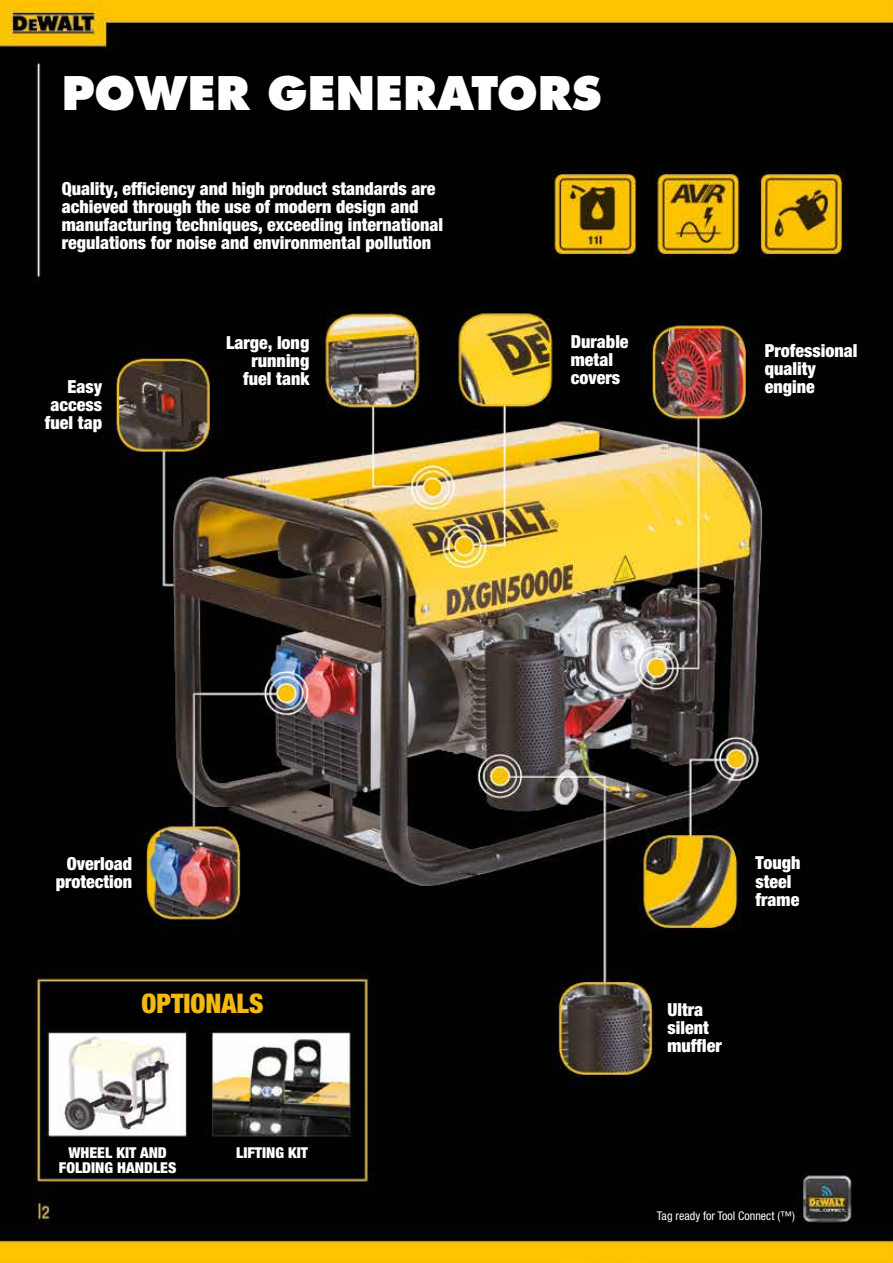
<style>
.page{position:relative;width:893px;height:1263px;background:#fff}
.page>*{position:absolute;margin:0;border:0;box-sizing:border-box;transform-origin:0 0}
.t1{font:800 45px "Futura LT Pro";color:#fff}
.t2{font:900 condensed 27px "Helvetica Neue LTW1 G";color:#f4b812}
.t3{font:900 condensed 18px/18.1px "Helvetica Neue LTW1 G";color:#fff}
.t4{font:900 condensed 15px/14.9px "Helvetica Neue LTW1 G";color:#fff;text-align:center;scale:1.04 1}
.t5{font:condensed 12px "Helvetica Neue LTW1 G";color:#fff}
</style>
<div class="page">
<img style="left:0;top:0;width:893px;height:1263px">
<h1 class="t1" style="left:62px;top:63px;width:541px">POWER GENERATORS</h1>
<p class="t3" style="left:62px;top:179px;width:383px">Quality, efficiency and high product standards are achieved through the use of modern design and manufacturing techniques, exceeding international regulations for noise and environmental pollution</p>
<p class="t3" style="left:45px;top:378px;width:59px;text-align:right">Easy access fuel tap</p>
<p class="t3" style="left:226px;top:333px;width:85px;text-align:right">Large, long running fuel tank</p>
<p class="t3" style="left:571px;top:332px;width:59px">Durable metal covers</p>
<p class="t3" style="left:765px;top:342px;width:94px">Professional quality engine</p>
<p class="t3" style="left:56px;top:854px;width:78px;text-align:right">Overload protection</p>
<h2 class="t2" style="left:142px;top:987px;width:124px">OPTIONALS</h2>
<p class="t3" style="left:756px;top:854px;width:46px">Tough steel frame</p>
<p class="t3" style="left:667px;top:1000px;width:56px">Ultra silent muffler</p>
<p class="t4" style="left:59px;top:1145px;width:115px">WHEEL KIT AND<br>FOLDING HANDLES</p>
<p class="t4" style="left:236px;top:1145px;width:71px">LIFTING KIT</p>
<p class="t5" style="left:657px;top:1209px;width:140px">Tag ready for Tool Connect (™)</p>
</div>
